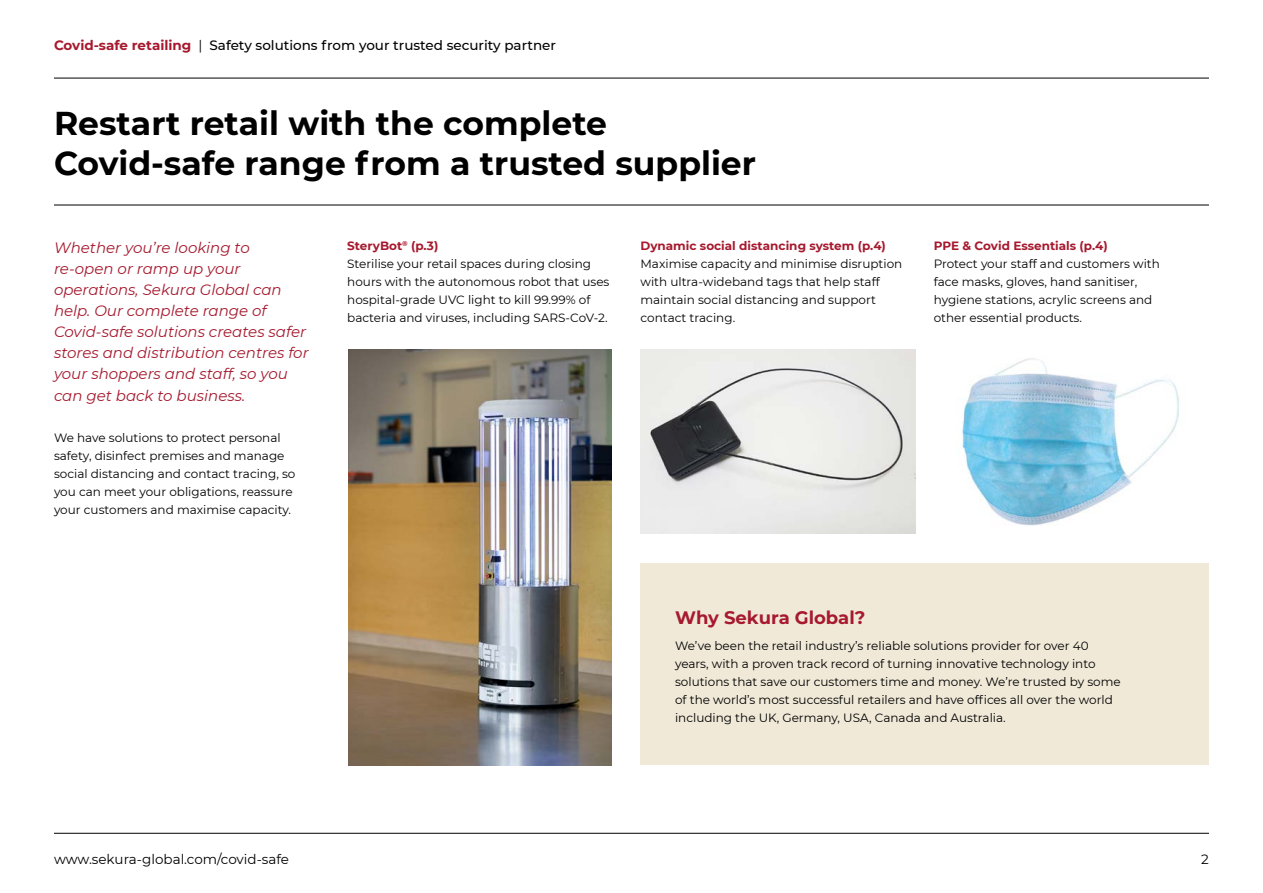
<style>
.page{position:relative;width:1263px;height:893px;background:#fff}
.page>*{position:absolute;margin:0;border:0;box-sizing:border-box;transform-origin:0 0}
.t1{font:700 33px/39.6px "Montserrat";color:#000}
.t2{font:700 18px "Montserrat";color:#a6192e}
.t3{font:italic 15px/21px "Montserrat";color:#a6192e}
.t4{font:500 13.5px "Montserrat";color:#000}
.t5{font:13.5px "Montserrat";color:#000}
.t6{font:12px/18px "Montserrat";color:#000}
.t7{font:700 12px "Montserrat";color:#a6192e}
.s1{font-weight:700;color:#a6192e}
.s2{font-weight:400}
</style>
<div class="page">
<hr style="left:54px;top:205px;width:1155px;height:1px;background:#000">
<hr style="left:54px;top:833px;width:1155px;height:1px;background:#000">
<hr style="left:54px;top:78px;width:1155px;height:1px;background:#000">
<div style="left:640px;top:563px;width:569px;height:202px;background:#f0e9d8"></div>
<img style="left:348px;top:349px;width:264px;height:416px">
<img style="left:640px;top:349px;width:276px;height:185px">
<img style="left:962px;top:358px;width:217px;height:168px">
<p class="t4" style="left:54px;top:36px;width:503px"><span class="s1">Covid-safe retailing</span> <span class="s2">|</span> Safety solutions from your trusted security partner</p>
<h1 class="t1" style="left:54px;top:102px;width:703px">Restart retail with the complete<br>Covid-safe range from a trusted supplier</h1>
<p class="t3" style="left:54px;top:236px;width:256px">Whether you’re looking to re-open or ramp up your operations, Sekura Global can help. Our complete range of<br>Covid-safe solutions creates safer stores and distribution centres for your shoppers and staff, so you</p>
<p class="t3" style="left:54px;top:385px;width:193px">can get back to business.</p>
<p class="t6" style="left:54px;top:428px;width:243px">We have solutions to protect personal safety, disinfect premises and manage social distancing and contact tracing, so you can meet your obligations, reassure your customers and maximise capacity.</p>
<p class="t6" style="left:347px;top:236px;width:264px"><span class="s1">SteryBot</span><sup>®</sup> <span class="s1">(p.3)<br></span>Sterilise your retail spaces during closing hours with the autonomous robot that uses hospital-grade UVC light to kill 99.99% of bacteria and viruses, including SARS-CoV-2.</p>
<p class="t7" style="left:640px;top:237px;width:247px">Dynamic social distancing system (p.4)</p>
<p class="t6" style="left:640px;top:254px;width:263px">Maximise capacity and minimise disruption with ultra-wideband tags that help staff maintain social distancing and support contact tracing.</p>
<p class="t7" style="left:934px;top:237px;width:176px">PPE &amp; Covid Essentials (p.4)</p>
<p class="t6" style="left:934px;top:254px;width:228px">Protect your staff and customers with face masks, gloves, hand sanitiser, hygiene stations, acrylic screens and other essential products.</p>
<h2 class="t2" style="left:675px;top:604px;width:192px">Why Sekura Global?</h2>
<p class="t6" style="left:675px;top:636px;width:447px">We’ve been the retail industry’s reliable solutions provider for over 40 years, with a proven track record of turning innovative technology into solutions that save our customers time and money. We’re trusted by some of the world’s most successful retailers and have offices all over the world including the UK, Germany, USA, Canada and Australia.</p>
<p class="t5" style="left:54px;top:849px;width:237px">www.sekura-global.com/covid-safe</p>
<p class="t5" style="left:1201px;top:849px;width:9px">2</p>
</div>
